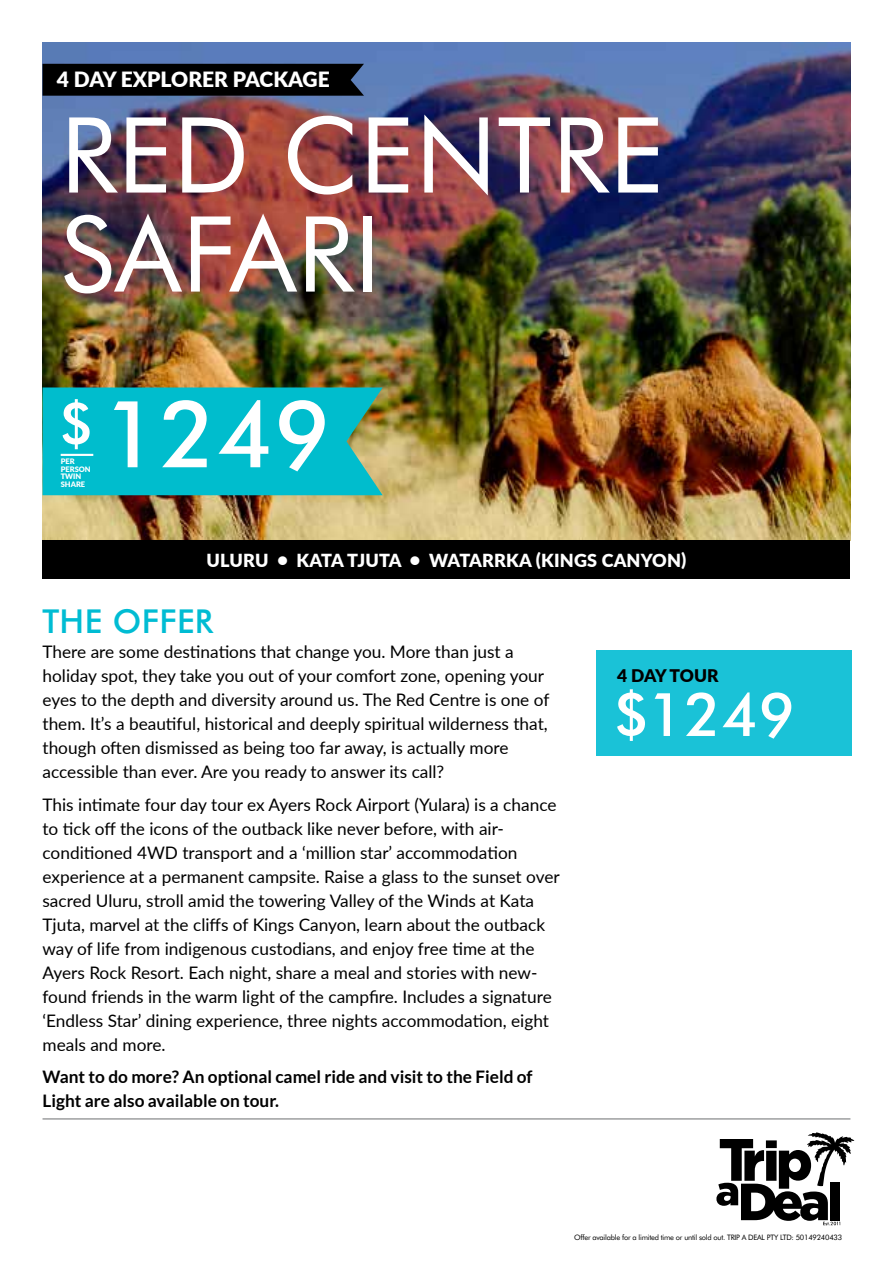
<style>
.page{position:relative;width:893px;height:1263px;background:#fff}
.page>*{position:absolute;margin:0;border:0;box-sizing:border-box;transform-origin:0 0}
.t1{font:105px/99px "Futura BT";letter-spacing:.01em;color:#fff}
.t2{font:500 93px "Futura BT";color:#fff}
.t3{font:500 60.3px "Futura BT";color:#fff}
.t4{font:500 33px "Futura BT";letter-spacing:.01em;color:#00bcd3}
.t5{font:900 21px "Lato";color:#fff}
.t6{font:900 18px "Lato";letter-spacing:.01em;color:#fff}
.t7{font:900 17.4px "Lato";letter-spacing:-.015em;color:#000}
.t8{font:17.25px/24px "Lato";color:#000}
.t9{font:700 17.25px/24px "Lato";color:#000}
.t10{font:7.5px "Futura BT";letter-spacing:-.03em;color:#000}
.t11{font:900 7.5px/7.5px "Lato";color:#fff}
</style>
<div class="page">
<svg style="left:716px;top:1132px;width:138px;height:93px"></svg>
<hr style="left:43px;top:1119px;width:807px;height:1px;background:#6d6e71">
<img style="left:43px;top:43px;width:807px;height:497px">
<div style="left:43px;top:540px;width:807px;height:38px;background:#000"></div>
<div style="left:596px;top:650px;width:255px;height:106px;background:#1ac2d7"></div>
<div style="left:43px;top:64px;width:321px;height:32px;background:#000"></div>
<div style="left:43px;top:387px;width:340px;height:108px;background:#00bdcd"></div>
<hr style="left:61px;top:454px;width:32px;height:2px;background:#fff">
<p class="t5" style="left:57px;top:63px;width:274px">4 DAY EXPLORER PACKAGE</p>
<h1 class="t1" style="left:60px;top:105px;width:605px">RED CENTRE<br>SAFARI</h1>
<h2 class="t2" style="left:59px;top:378px;width:273px"><sup>$</sup> 1249</h2>
<p class="t11" style="left:61px;top:458px;width:32px">PER<br>PERSON<br>TWIN<br>SHARE</p>
<p class="t6" style="left:206px;top:547px;width:481px">ULURU • KATA TJUTA • WATARRKA (KINGS CANYON)</p>
<h3 class="t4" style="left:43px;top:601px;width:172px">THE OFFER</h3>
<p class="t7" style="left:617px;top:663px;width:103px">4 DAY TOUR</p>
<h3 class="t3" style="left:613px;top:678px;width:184px">$1249</h3>
<p class="t8" style="left:43px;top:639px;width:508px">There are some destinations that change you. More than just a holiday spot, they take you out of your comfort zone, opening your eyes to the depth and diversity around us. The Red Centre is one of them. It’s a beautiful, historical and deeply spiritual wilderness that, though often dismissed as being too far away, is actually more accessible than ever. Are you ready to answer its call?</p>
<p class="t8" style="left:43px;top:792px;width:519px">This intimate four day tour ex Ayers Rock Airport (Yulara) is a chance to tick off the icons of the outback like never before, with air&shy;conditioned 4WD transport and a ‘million star’ accommodation experience at a permanent campsite. Raise a glass to the sunset over sacred Uluru, stroll amid the towering Valley of the Winds at Kata Tjuta, marvel at the cliffs of Kings Canyon, learn about the outback way of life from indigenous custodians, and enjoy free time at the Ayers Rock Resort. Each night, share a meal and stories with new&shy;found friends in the warm light of the campfire. Includes a signature ‘Endless Star’ dining experience, three nights accommodation, eight meals and more.</p>
<p class="t9" style="left:43px;top:1065px;width:492px">Want to do more? An optional camel ride and visit to the Field of<br>Light are also available on tour.</p>
<p class="t10" style="left:574px;top:1232px;width:269px">Offer available for a limited time or until sold out. TRIP A DEAL PTY LTD: 50149240433</p>
</div>
